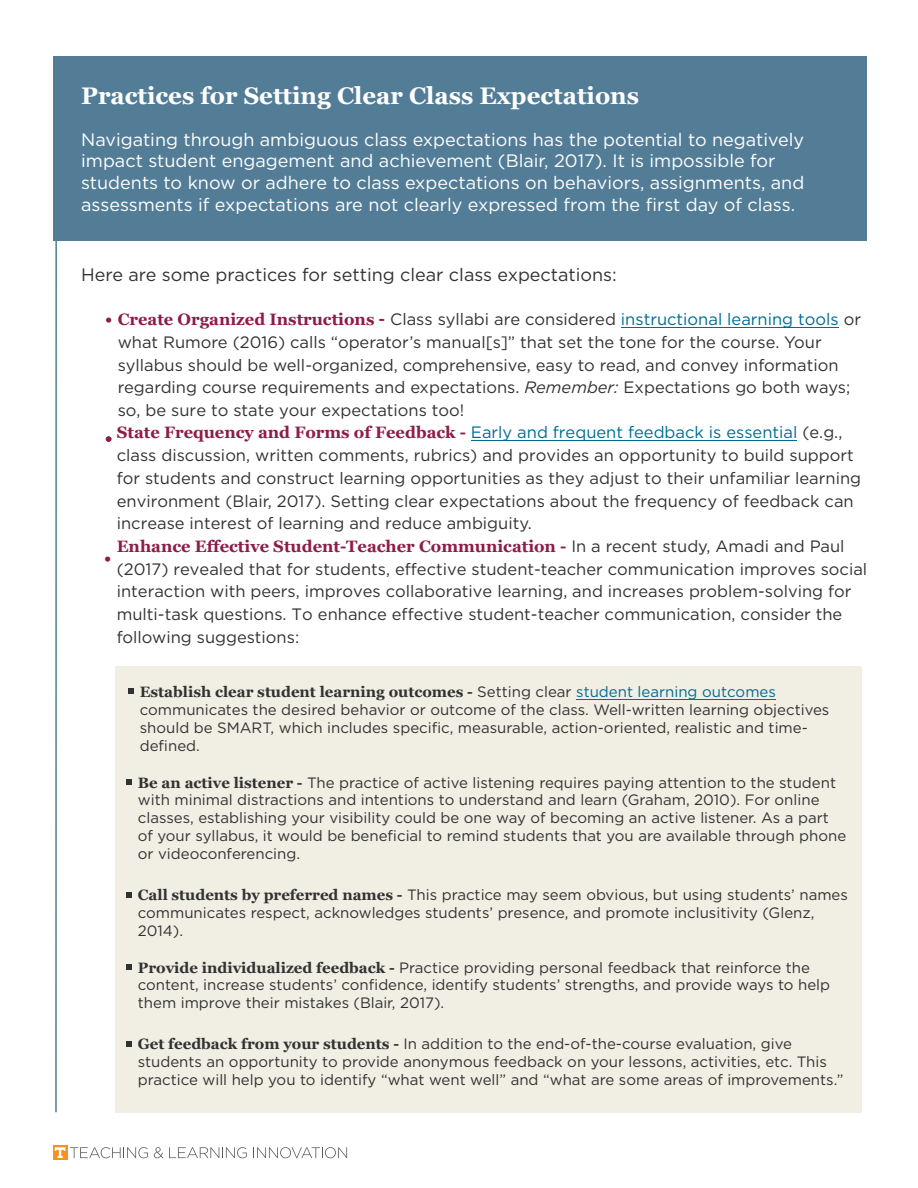
<style>
.page{position:relative;width:918px;height:1188px;background:#fff}
.page>*{position:absolute;margin:0;border:0;box-sizing:border-box;transform-origin:0 0}
.t1{font:700 24px "Georgia";color:#fff}
.t2{font:18px/21.6px "Gotham";color:#fff}
.t3{font:18px "Gotham";color:#313232}
.t4{font:16.5px/22.6px "Gotham";color:#313232}
.t5{font:700 16.5px "Georgia";color:#8d1d47}
.t6{font:15px/17.9px "Gotham";color:#313232}
.t7{font:700 15px "Georgia";color:#313232}
.s1{font-family:"Gotham";font-weight:500}
.s2{font-family:"Gotham";font-weight:400;color:#313232}
.s3{font-family:"Gotham";font-weight:400;color:#006c93}
.s4{font-style:italic}
.s5{font-family:"Georgia";font-weight:700;color:#8d1d47}
.s6{color:#006c93}
.s7{font-family:"Gotham";font-weight:400}
.s8{font-family:"Georgia";font-weight:700}
</style>
<div class="page">
<div style="left:115px;top:666px;width:747px;height:446px;background:#f1eee4"></div>
<div style="left:53px;top:56px;width:813px;height:185px;background:#537d97"></div>
<hr style="left:55px;top:241px;width:2px;height:871px;background:#537d97">
<svg style="left:53px;top:1146px;width:14px;height:14px"></svg>
<svg style="left:55px;top:1147px;width:93px;height:11px"></svg>
<svg style="left:154px;top:1147px;width:9px;height:11px"></svg>
<svg style="left:169px;top:1147px;width:78px;height:11px"></svg>
<svg style="left:253px;top:1147px;width:94px;height:11px"></svg>
<svg style="left:128px;top:688px;width:5px;height:5px"></svg>
<svg style="left:127px;top:779px;width:5px;height:5px"></svg>
<svg style="left:127px;top:893px;width:5px;height:5px"></svg>
<svg style="left:127px;top:965px;width:5px;height:5px"></svg>
<svg style="left:127px;top:1041px;width:5px;height:5px"></svg>
<hr style="left:576px;top:699px;width:200px;height:1px;background:#006c93">
<hr style="left:621px;top:327px;width:217px;height:1px;background:#006c93">
<hr style="left:471px;top:440px;width:326px;height:1px;background:#006c93">
<h1 class="t1" style="left:81px;top:80px;width:559px">Practices for Setting Clear Class Expectations</h1>
<p class="t2" style="left:81px;top:128px;width:725px">Navigating through ambiguous class expectations has the potential to negatively impact student engagement and achievement (Blair, 2017). It is impossible for students to know or adhere to class expectations on behaviors, assignments, and assessments if expectations are not clearly expressed from the first day of class.</p>
<p class="t3" style="left:81px;top:264px;width:537px">Here are some practices for setting clear class expectations:</p>
<p class="t5" style="left:105px;top:309px;width:757px">• Create Organized Instructions <span class="s1">-</span> <span class="s2">Class syllabi are considered</span> <span class="s3">instructional learning tools</span> <span class="s2">or</span></p>
<p class="t4" style="left:117px;top:331px;width:746px">what Rumore (2016) calls “operator’s manual[s]” that set the tone for the course. Your syllabus should be well-organized, comprehensive, easy to read, and convey information regarding course requirements and expectations. <span class="s4">Remember:</span> Expectations go both ways; so, be sure to state your expectations too!<br><span class="s5">State Frequency and Forms of Feedback -</span> <span class="s6">Early and frequent feedback is essential</span> (e.g., class discussion, written comments, rubrics) and provides an opportunity to build support for students and construct learning opportunities as they adjust to their unfamiliar learning environment (Blair, 2017). Setting clear expectations about the frequency of feedback can increase interest of learning and reduce ambiguity.</p>
<p class="t5" style="left:117px;top:536px;width:729px">Enhance Effective Student-Teacher Communication - <span class="s2">In a recent study, Amadi and Paul</span></p>
<p class="t4" style="left:117px;top:557px;width:752px">(2017) revealed that for students, effective student-teacher communication improves social interaction with peers, improves collaborative learning, and increases problem-solving for multi-task questions. To enhance effective student-teacher communication, consider the following suggestions:</p>
<p class="t5" style="left:105px;top:428px;width:9px">•</p>
<p class="t5" style="left:104px;top:548px;width:9px">•</p>
<p class="t7" style="left:140px;top:682px;width:638px">Establish clear student learning outcomes - <span class="s7">Setting clear</span> <span class="s3">student learning outcomes</span></p>
<p class="t6" style="left:140px;top:701px;width:691px">communicates the desired behavior or outcome of the class. Well-written learning objectives should be SMART, which includes specific, measurable, action-oriented, realistic and time&shy;defined.</p>
<p class="t6" style="left:138px;top:773px;width:710px"><span class="s8">Be an active listener -</span> The practice of active listening requires paying attention to the student with minimal distractions and intentions to understand and learn (Graham, 2010). For online classes, establishing your visibility could be one way of becoming an active listener. As a part of your syllabus, it would be beneficial to remind students that you are available through phone or videoconferencing.</p>
<p class="t6" style="left:138px;top:886px;width:712px"><span class="s8">Call students by preferred names -</span> This practice may seem obvious, but using students’ names communicates respect, acknowledges students’ presence, and promote inclusitivity (Glenz,<br>2014).</p>
<p class="t6" style="left:138px;top:958px;width:694px"><span class="s8">Provide individualized feedback -</span> Practice providing personal feedback that reinforce the content, increase students’ confidence, identify students’ strengths, and provide ways to help them improve their mistakes (Blair, 2017).</p>
<p class="t6" style="left:138px;top:1035px;width:707px"><span class="s8">Get feedback from your students -</span> In addition to the end-of-the-course evaluation, give students an opportunity to provide anonymous feedback on your lessons, activities, etc. This practice will help you to identify “what went well” and “what are some areas of improvements.”</p>
</div>
